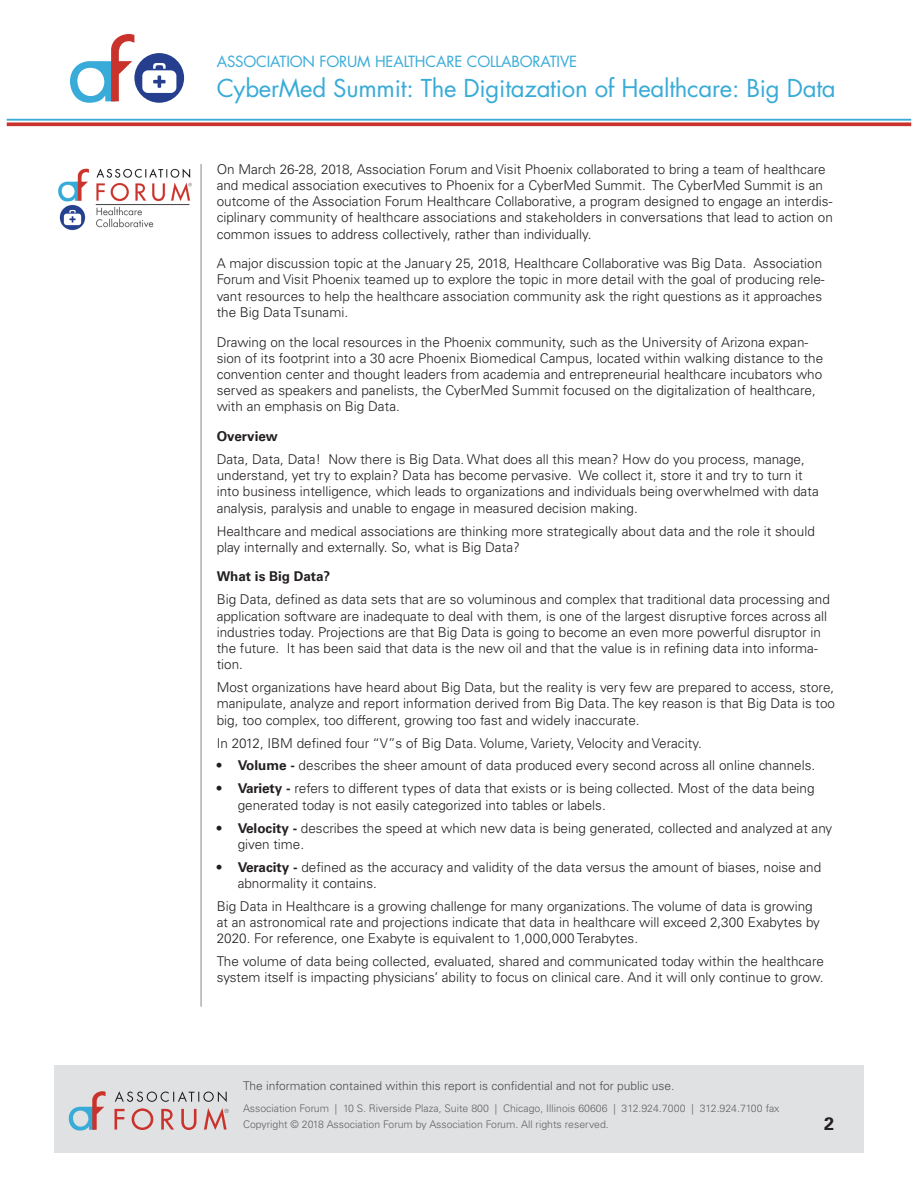
<style>
.page{position:relative;width:918px;height:1188px;background:#fff}
.page>*{position:absolute;margin:0;border:0;box-sizing:border-box;transform-origin:0 0}
.t1{font:24px "Futura Std";letter-spacing:-.01em;color:#38abd8}
.t2{font:700 18px "Univers LT Std";color:#231f20}
.t3{font:15px "Futura Std";letter-spacing:-.01em;color:#38abd8}
.t4{font:300 13.5px/16.2px "Univers LT Std";color:#231f20}
.t5{font:700 13.5px "Univers LT Std";color:#231f20}
.t6{font:300 12px "Univers LT Std";color:#4b4c4d}
.t7{font:300 10.5px/15.8px "Univers LT Std";color:#636366}
.t8{font:5.55px "Futura Std";color:#6c6d70}
.s1{font-weight:700}
</style>
<div class="page">
<div style="left:54px;top:1065px;width:810px;height:87px;background:#e0e1e3"></div>
<hr style="left:201px;top:164px;width:1px;height:843px;background:#848689">
<svg style="left:115px;top:1108px;width:112px;height:22px"></svg>
<svg style="left:115px;top:1091px;width:112px;height:11px"></svg>
<svg style="left:69px;top:1091px;width:37px;height:40px"></svg>
<img style="left:58px;top:168px;width:134px;height:63px">
<svg style="left:70px;top:34px;width:64px;height:69px"></svg>
<div style="left:134px;top:53px;width:50px;height:50px;background:#253f8e;border-radius:50%"></div>
<svg style="left:142px;top:63px;width:34px;height:30px"></svg>
<svg style="left:7px;top:122px;width:904px;height:4px;background:#cf4a43"></svg>
<hr style="left:7px;top:119px;width:904px;height:2px;background:#38abd8">
<p class="t3" style="left:217px;top:52px;width:362px">ASSOCIATION FORUM HEALTHCARE COLLABORATIVE</p>
<h1 class="t1" style="left:217px;top:73px;width:621px">CyberMed Summit: The Digitazation of Healthcare: Big Data</h1>
<p class="t4" style="left:217px;top:161px;width:618px">On March 26-28, 2018, Association Forum and Visit Phoenix collaborated to bring a team of healthcare and medical association executives to Phoenix for a CyberMed Summit. The CyberMed Summit is an outcome of the Association Forum Healthcare Collaborative, a program designed to engage an interdis&shy;ciplinary community of healthcare associations and stakeholders in conversations that lead to action on common issues to address collectively, rather than individually.</p>
<p class="t4" style="left:217px;top:255px;width:610px">A major discussion topic at the January 25, 2018, Healthcare Collaborative was Big Data. Association Forum and Visit Phoenix teamed up to explore the topic in more detail with the goal of producing rele&shy;vant resources to help the healthcare association community ask the right questions as it approaches the Big Data Tsunami.</p>
<p class="t4" style="left:217px;top:334px;width:608px">Drawing on the local resources in the Phoenix community, such as the University of Arizona expan&shy;sion of its footprint into a 30 acre Phoenix Biomedical Campus, located within walking distance to the convention center and thought leaders from academia and entrepreneurial healthcare incubators who served as speakers and panelists, the CyberMed Summit focused on the digitalization of healthcare, with an emphasis on Big Data.</p>
<p class="t5" style="left:217px;top:428px;width:63px">Overview</p>
<p class="t4" style="left:217px;top:451px;width:604px">Data, Data, Data! Now there is Big Data. What does all this mean? How do you process, manage, understand, yet try to explain? Data has become pervasive. We collect it, store it and try to turn it into business intelligence, which leads to organizations and individuals being overwhelmed with data analysis, paralysis and unable to engage in measured decision making.</p>
<p class="t4" style="left:217px;top:523px;width:600px">Healthcare and medical associations are thinking more strategically about data and the role it should play internally and externally. So, what is Big Data?</p>
<p class="t5" style="left:217px;top:569px;width:115px">What is Big Data?</p>
<p class="t4" style="left:217px;top:592px;width:615px">Big Data, defined as data sets that are so voluminous and complex that traditional data processing and application software are inadequate to deal with them, is one of the largest disruptive forces across all industries today. Projections are that Big Data is going to become an even more powerful disruptor in the future. It has been said that data is the new oil and that the value is in refining data into informa&shy;tion.</p>
<p class="t4" style="left:217px;top:679px;width:620px;text-align:justify">Most organizations have heard about Big Data, but the reality is very few are prepared to access, store, manipulate, analyze and report information derived from Big Data. The key reason is that Big Data is too big, too complex, too different, growing too fast and widely inaccurate.</p>
<p class="t4" style="left:217px;top:735px;width:487px">In 2012, IBM defined four “V”s of Big Data. Volume, Variety, Velocity and Veracity.</p>
<p class="t4" style="left:217px;top:758px;width:600px"><span class="s1">• Volume -</span> describes the sheer amount of data produced every second across all online channels.</p>
<p class="t4" style="left:238px;top:781px;width:578px;text-indent:-21px"><span class="s1">• Variety -</span> refers to different types of data that exists or is being collected. Most of the data being generated today is not easily categorized into tables or labels.</p>
<p class="t4" style="left:238px;top:820px;width:596px;text-indent:-21px"><span class="s1">• Velocity -</span> describes the speed at which new data is being generated, collected and analyzed at any given time.</p>
<p class="t4" style="left:238px;top:859px;width:585px;text-indent:-21px"><span class="s1">• Veracity -</span> defined as the accuracy and validity of the data versus the amount of biases, noise and abnormality it contains.</p>
<p class="t4" style="left:217px;top:898px;width:605px">Big Data in Healthcare is a growing challenge for many organizations. The volume of data is growing at an astronomical rate and projections indicate that data in healthcare will exceed 2,300 Exabytes by<br>2020. For reference, one Exabyte is equivalent to 1,000,000 Terabytes.</p>
<p class="t4" style="left:217px;top:953px;width:609px">The volume of data being collected, evaluated, shared and communicated today within the healthcare system itself is impacting physicians’ ability to focus on clinical care. And it will only continue to grow.</p>
<p class="t8" style="left:224px;top:1107px;width:6px">®</p>
<p class="t6" style="left:243px;top:1078px;width:433px">The information contained within this report is confidential and not for public use.</p>
<p class="t7" style="left:243px;top:1101px;width:538px">Association Forum | 10 S. Riverside Plaza, Suite 800 | Chicago, Illinois 60606 | 312.924.7000 | 312.924.7100 fax<br>Copyright © 2018 Association Forum by Association Forum. All rights reserved.</p>
<h2 class="t2" style="left:824px;top:1113px;width:12px">2</h2>
</div>
